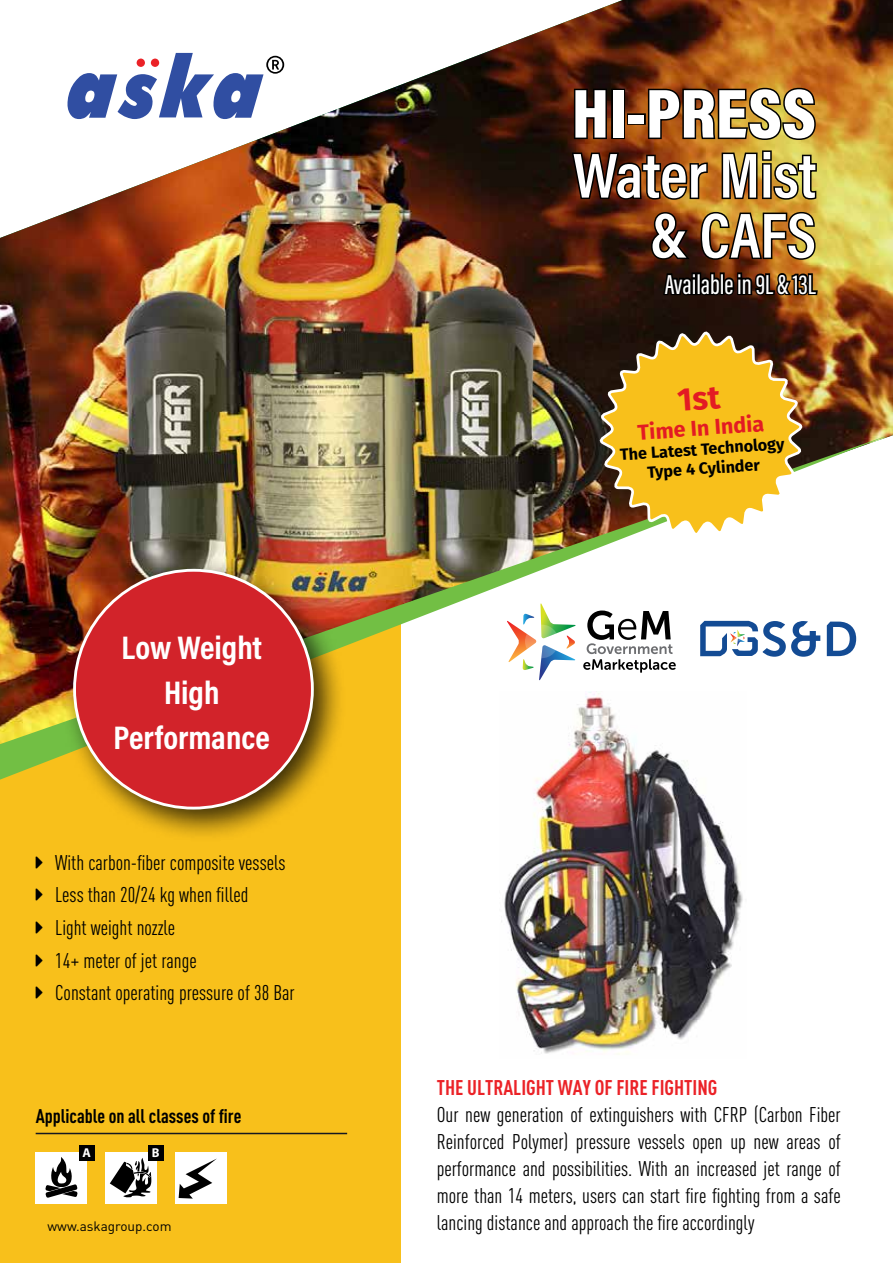
<style>
.page{position:relative;width:893px;height:1263px;background:#fff}
.page>*{position:absolute;margin:0;border:0;box-sizing:border-box;transform-origin:0 0}
.t1{font:900 70.2px "Acumin Pro Cond";color:#fff}
.t2{font:600 64.2px/60px "Acumin Pro Cond";color:#fff;text-align:right}
.t3{font:700 33px/45px "Acumin Pro Cond";color:#fff;text-align:center}
.t4{font:500 28.2px "Acumin Pro Extra Cond";color:#fff}
.t5{font:700 21.6px "Fira Sans";color:#e31b23}
.t6{font:21px/32.7px "DIN Cond";color:#000}
.t7{font:700 21px "DIN Cond";color:#eb2227}
.t8{font:700 19.5px "DIN Cond";color:#000}
.t9{font:700 16.2px/19.4px "Fira Sans";color:#000;text-align:center}
.t10{font:13.5px "DIN Pro";color:#000}
.t11{font:700 12.9px "Myriad Pro";color:#fff}
</style>
<div class="page">
<div style="left:0;top:410px;width:400px;height:853px;background:#f8c01b"></div>
<img style="left:0;top:0;width:893px;height:434px">
<img style="left:0;top:434px;width:893px;height:346px">
<svg style="left:67px;top:53px;width:217px;height:66px"></svg>
<div style="left:61px;top:557px;width:286px;height:285px;background:#000;opacity:.75"></div>
<div style="left:75px;top:570px;width:237px;height:238px;background:#d2232a;border-radius:50%"></div>
<img style="left:499px;top:692px;width:248px;height:363px">
<svg style="left:827px;top:622px;width:29px;height:34px"></svg>
<svg style="left:700px;top:621px;width:120px;height:36px"></svg>
<svg style="left:583px;top:610px;width:93px;height:63px"></svg>
<svg style="left:507px;top:603px;width:69px;height:78px"></svg>
<div style="left:36px;top:1152px;width:51px;height:51px;background:#fff"></div>
<div style="left:79px;top:1145px;width:16px;height:16px;background:#000"></div>
<svg style="left:45px;top:1157px;width:33px;height:41px"></svg>
<div style="left:105px;top:1152px;width:52px;height:51px;background:#fff"></div>
<div style="left:148px;top:1145px;width:16px;height:16px;background:#000"></div>
<svg style="left:110px;top:1158px;width:41px;height:39px"></svg>
<div style="left:176px;top:1152px;width:51px;height:51px;background:#fff"></div>
<svg style="left:179px;top:1158px;width:38px;height:40px"></svg>
<hr style="left:36px;top:1133px;width:311px;height:1px;background:#151821">
<img style="left:570px;top:86px;width:249px;height:462px">
<h3 class="t3" style="left:114px;top:624px;width:158px">Low Weight<br>High<br>Performance</h3>
<p class="t6" style="left:55px;top:846px;width:241px">With carbon-fiber composite vessels<br>Less than 20/24 kg when filled<br>Light weight nozzle<br>14+ meter of jet range<br>Constant operating pressure of 38 Bar</p>
<p class="t8" style="left:36px;top:1104px;width:207px">Applicable on all classes of fire</p>
<p class="t11" style="left:82px;top:1144px;width:10px">A</p>
<p class="t11" style="left:152px;top:1144px;width:9px">B</p>
<p class="t10" style="left:48px;top:1217px;width:126px">www.askagroup.com</p>
<h1 class="t1" style="left:572px;top:68px;width:246px">HI-PRESS</h1>
<h2 class="t2" style="left:573px;top:144px;width:245px">Water Mist &amp; CAFS</h2>
<h3 class="t4" style="left:665px;top:267px;width:153px">Available in 9L &amp; 13L</h3>
<p class="t5" style="left:636px;top:417px;width:128px;rotate:-4deg">Time In India</p>
<p class="t9" style="left:619px;top:445px;width:166px;rotate:-4deg">The Latest Technology<br>Type 4 Cylinder</p>
<p class="t7" style="left:437px;top:1075px;width:282px">THE ULTRALIGHT WAY OF FIRE FIGHTING</p>
<p class="t6" style="left:437px;top:1101px;width:405px;line-height:27px;text-align:justify">Our new generation of extinguishers with CFRP (Carbon Fiber Reinforced Polymer) pressure vessels open up new areas of performance and possibilities. With an increased jet range of more than 14 meters, users can start fire fighting from a safe lancing distance and approach the fire accordingly</p>
</div>
